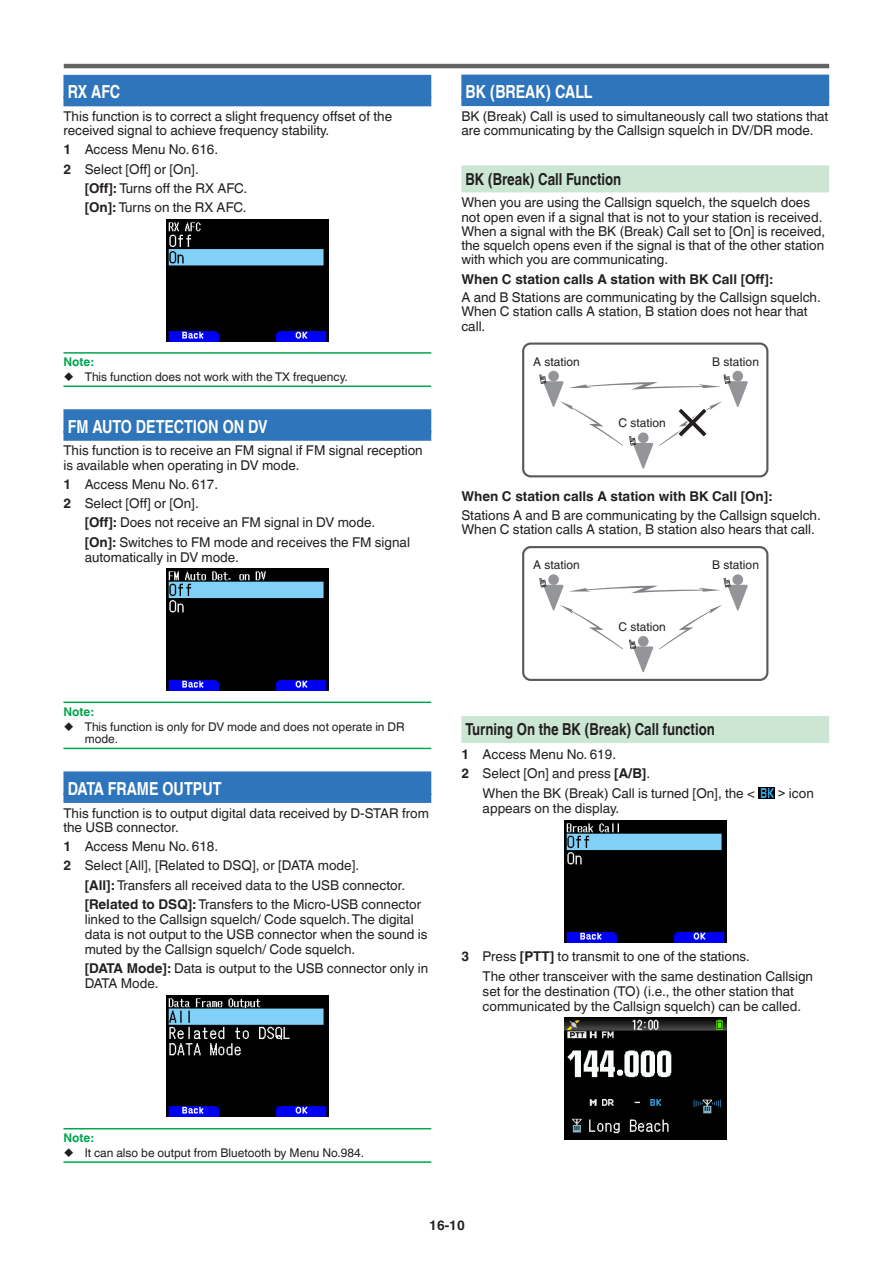
<style>
.page{position:relative;width:893px;height:1263px;background:#fff}
.page>*{position:absolute;margin:0;border:0;box-sizing:border-box;transform-origin:0 0}
.t1{font:700 18px "Helvetica World";color:#fff;scale:.8 1}
.t2{font:700 16.5px "Helvetica World";color:#231f20;scale:.8 1}
.t3{font:13.5px/14.2px "Helvetica World";color:#231f20}
.t4{font:700 13.5px "Helvetica World";color:#231f20}
.t5{font:12px/12.8px "Helvetica World";color:#231f20}
.t6{font:12px "Helvetica";color:#231f20}
.t7{font:700 12px "Helvetica World";color:#00a54f}
.s1{font-weight:700}
.s2{font-family:"Arial"}
</style>
<div class="page">
<hr style="left:64px;top:64px;width:765px;height:4px;background:#656263">
<div style="left:63px;top:75px;width:368px;height:31px;background:#2e75bb"></div>
<hr style="left:63px;top:352px;width:368px;height:2px;background:#00a54f">
<hr style="left:63px;top:385px;width:368px;height:2px;background:#00a54f">
<div style="left:63px;top:409px;width:368px;height:32px;background:#2e75bb"></div>
<hr style="left:63px;top:701px;width:368px;height:2px;background:#00a54f">
<hr style="left:63px;top:748px;width:368px;height:1px;background:#00a54f">
<div style="left:63px;top:771px;width:368px;height:32px;background:#2e75bb"></div>
<hr style="left:63px;top:1128px;width:368px;height:1px;background:#00a54f">
<hr style="left:63px;top:1161px;width:368px;height:2px;background:#00a54f">
<img style="left:166px;top:219px;width:162px;height:122px">
<img style="left:166px;top:569px;width:162px;height:121px">
<img style="left:166px;top:995px;width:162px;height:122px">
<div style="left:461px;top:75px;width:368px;height:31px;background:#2e75bb"></div>
<div style="left:461px;top:165px;width:368px;height:27px;background:#cbe6d3"></div>
<div style="left:461px;top:716px;width:368px;height:27px;background:#cbe6d3"></div>
<div style="left:522px;top:342px;width:246px;height:135px;border:2px solid #57585a;border-radius:8px"></div>
<div style="left:548px;top:371px;width:11px;height:10px;background:#939598;border-radius:50%"></div>
<div style="left:732px;top:371px;width:11px;height:10px;background:#939598;border-radius:50%"></div>
<svg style="left:539px;top:374px;width:209px;height:95px"></svg>
<div style="left:522px;top:546px;width:246px;height:135px;border:2px solid #57585a;border-radius:8px"></div>
<svg style="left:548px;top:574px;width:11px;height:11px"></svg>
<div style="left:732px;top:574px;width:11px;height:11px;background:#939598;border-radius:50%"></div>
<svg style="left:539px;top:578px;width:209px;height:94px"></svg>
<img style="left:758px;top:787px;width:16px;height:11px">
<img style="left:564px;top:821px;width:162px;height:121px">
<img style="left:564px;top:1018px;width:162px;height:121px">
<h1 class="t1" style="left:68px;top:81px;width:67px">RX AFC</h1>
<p class="t3" style="left:63px;top:109px;width:330px">This function is to correct a slight frequency offset of the received signal to achieve frequency stability.</p>
<p class="t3" style="left:63px;top:140px;width:156px;line-height:19.2px"><span class="s1">1</span> Access Menu No. 616.<br><span class="s1">2</span> Select [Off] or [On].</p>
<p class="t3" style="left:85px;top:179px;width:164px;line-height:19.2px"><span class="s1">[Off]:</span> Turns off the RX AFC. <span class="s1">[On]:</span> Turns on the RX AFC.</p>
<p class="t7" style="left:63px;top:355px;width:32px">Note:</p>
<p class="t5" style="left:63px;top:371px;width:286px">○ This function does not work with the TX frequency.</p>
<h1 class="t1" style="left:68px;top:416px;width:251px">FM AUTO DETECTION ON DV</h1>
<p class="t3" style="left:63px;top:444px;width:361px">This function is to receive an FM signal if FM signal reception is available when operating in DV mode.</p>
<p class="t3" style="left:63px;top:475px;width:156px;line-height:19.2px"><span class="s1">1</span> Access Menu No. 617.<br><span class="s1">2</span> Select [Off] or [On].</p>
<p class="t3" style="left:85px;top:513px;width:327px;line-height:19.2px"><span class="s1">[Off]:</span> Does not receive an FM signal in DV mode.<br><span class="s1">[On]:</span> Switches to FM mode and receives the FM signal</p>
<p class="t3" style="left:85px;top:550px;width:156px">automatically in DV mode.</p>
<p class="t7" style="left:63px;top:705px;width:32px">Note:</p>
<p class="t5" style="left:85px;top:720px;width:322px;text-indent:-21px">○ This function is only for DV mode and does not operate in DR mode.</p>
<h1 class="t1" style="left:68px;top:778px;width:194px">DATA FRAME OUTPUT</h1>
<p class="t3" style="left:63px;top:806px;width:367px">This function is to output digital data received by D-STAR from the USB connector.</p>
<p class="t3" style="left:63px;top:839px;width:156px"><span class="s1">1</span> Access Menu No. 618.</p>
<p class="t3" style="left:63px;top:858px;width:297px"><span class="s1">2</span> Select [All], [Related to DSQ], or [DATA mode].</p>
<p class="t3" style="left:85px;top:878px;width:322px"><span class="s1">[All]:</span> Transfers all received data to the USB connector.</p>
<p class="t3" style="left:85px;top:897px;width:338px"><span class="s1">[Related to DSQ]:</span> Transfers to the Micro-USB connector</p>
<p class="t3" style="left:85px;top:912px;width:344px;line-height:15px">linked to the Callsign squelch/ Code squelch. The digital data is not output to the USB connector when the sound is muted by the Callsign squelch/ Code squelch.</p>
<p class="t3" style="left:85px;top:961px;width:345px;line-height:15px"><span class="s1">[DATA Mode]:</span> Data is output to the USB connector only in<br>DATA Mode.</p>
<h1 class="t1" style="left:466px;top:81px;width:160px">BK (BREAK) CALL</h1>
<p class="t3" style="left:461px;top:109px;width:368px">BK (Break) Call is used to simultaneously call two stations that are communicating by the Callsign squelch in DV/DR mode.</p>
<p class="t2" style="left:466px;top:169px;width:196px">BK (Break) Call Function</p>
<p class="t3" style="left:461px;top:195px;width:365px">When you are using the Callsign squelch, the squelch does not open even if a signal that is not to your station is received.<br>When a signal with the BK (Break) Call set to [On] is received, the squelch opens even if the signal is that of the other station with which you are communicating.</p>
<p class="t4" style="left:461px;top:271px;width:313px">When C station calls A station with BK Call [Off]:</p>
<p class="t3" style="left:461px;top:290px;width:361px">A and B Stations are communicating by the Callsign squelch.<br>When C station calls A station, B station does not hear that call.</p>
<p class="t6" style="left:533px;top:355px;width:48px">A station</p>
<p class="t6" style="left:712px;top:355px;width:48px">B station</p>
<p class="t6" style="left:619px;top:416px;width:49px">C station</p>
<p class="t4" style="left:461px;top:489px;width:312px">When C station calls A station with BK Call [On]:</p>
<p class="t3" style="left:461px;top:508px;width:361px">Stations A and B are communicating by the Callsign squelch.<br>When C station calls A station, B station also hears that call.</p>
<p class="t6" style="left:533px;top:558px;width:48px">A station</p>
<p class="t6" style="left:712px;top:558px;width:48px">B station</p>
<p class="t6" style="left:619px;top:620px;width:49px">C station</p>
<p class="t2" style="left:466px;top:720px;width:313px">Turning On the BK (Break) Call function</p>
<p class="t3" style="left:461px;top:747px;width:156px"><span class="s1">1</span> Access Menu No. 619.</p>
<p class="t3" style="left:461px;top:766px;width:190px"><span class="s1">2</span> Select [On] and press <span class="s1">[A/B]</span>.</p>
<p class="t3" style="left:483px;top:787px;width:274px">When the BK (Break) Call is turned [On], the &lt;</p>
<p class="t3" style="left:778px;top:787px;width:38px"><span class="s2">&gt;</span> icon</p>
<p class="t3" style="left:483px;top:802px;width:138px">appears on the display.</p>
<p class="t3" style="left:483px;top:947px;width:332px;line-height:19.2px;text-indent:-21px"><span class="s1">3</span> Press <span class="s1">[PTT]</span> to transmit to one of the stations.<br>The other transceiver with the same destination Callsign</p>
<p class="t3" style="left:483px;top:983px;width:320px;line-height:15px">set for the destination (TO) (i.e., the other station that communicated by the Callsign squelch) can be called.</p>
<p class="t7" style="left:63px;top:1131px;width:32px">Note:</p>
<p class="t5" style="left:63px;top:1146px;width:302px">○ It can also be output from Bluetooth by Menu No.984.</p>
<p class="t4" style="left:429px;top:1217px;width:37px">16-10</p>
</div>
